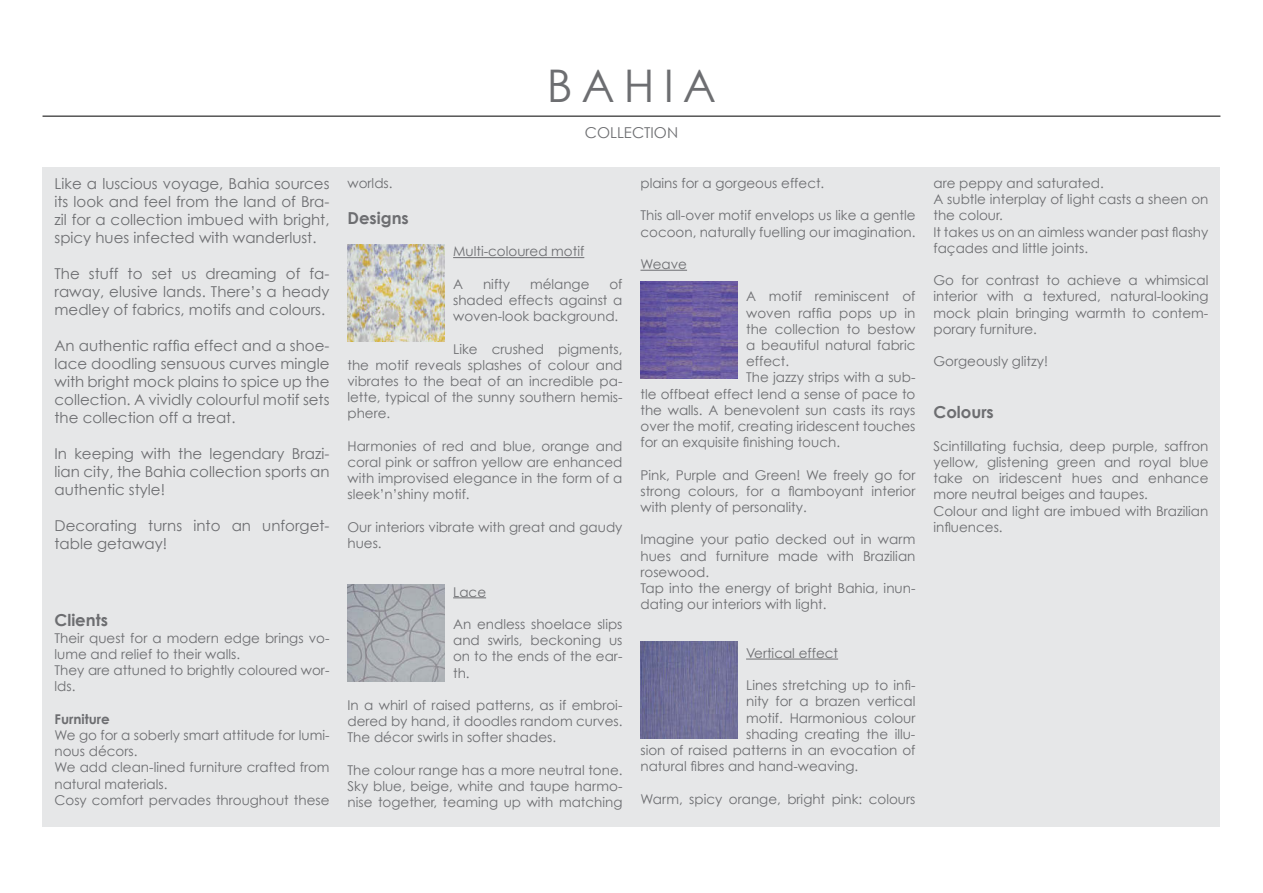
<style>
.page{position:relative;width:1263px;height:893px;background:#fff}
.page>*{position:absolute;margin:0;border:0;box-sizing:border-box;transform-origin:0 0}
.t1{font:45px "Century Gothic";letter-spacing:.2em;color:#6d6e71}
.t2{font:700 16.5px "Century Gothic";color:#6d6e71}
.t3{font:15px/18px "Century Gothic";color:#6d6e71;text-align:justify}
.t4{font:13.5px/16.2px "Century Gothic";color:#6d6e71;text-align:justify}
.t5{font:700 13.5px "Century Gothic";color:#6d6e71}
</style>
<div class="page">
<div style="left:43px;top:167px;width:1177px;height:659px;background:#e6e7e8"></div>
<hr style="left:43px;top:116px;width:1177px;height:1px;background:#000">
<hr style="left:453px;top:257px;width:131px;height:1px;background:#6d6e71">
<hr style="left:453px;top:597px;width:33px;height:1px;background:#6d6e71">
<hr style="left:640px;top:270px;width:47px;height:1px;background:#6d6e71">
<hr style="left:746px;top:659px;width:92px;height:1px;background:#6d6e71">
<img style="left:347px;top:244px;width:98px;height:98px">
<img style="left:347px;top:585px;width:98px;height:97px">
<img style="left:640px;top:281px;width:98px;height:97px">
<img style="left:640px;top:641px;width:98px;height:97px">
<p class="t3" style="left:55px;top:174px;width:276px">Like a luscious voyage, Bahia sources its look and feel from the land of Bra&shy;zil for a collection imbued with bright, spicy hues infected with wanderlust.</p>
<p class="t3" style="left:55px;top:264px;width:276px">The stuff to set us dreaming of fa&shy;raway, elusive lands. There’s a heady medley of fabrics, motifs and colours.</p>
<p class="t3" style="left:55px;top:336px;width:276px">An authentic raffia effect and a shoe&shy;lace doodling sensuous curves mingle with bright mock plains to spice up the collection. A vividly colourful motif sets the collection off a treat.</p>
<p class="t3" style="left:55px;top:444px;width:276px">In keeping with the legendary Brazi&shy;lian city, the Bahia collection sports an authentic style!</p>
<p class="t3" style="left:55px;top:516px;width:276px">Decorating turns into an unforget&shy;table getaway!</p>
<p class="t2" style="left:55px;top:610px;width:55px">Clients</p>
<p class="t4" style="left:55px;top:629px;width:276px;text-align:left">Their quest for a modern edge brings vo&shy;lume and relief to their walls.<br>They are attuned to brightly coloured wor&shy;lds.</p>
<p class="t5" style="left:55px;top:710px;width:57px">Furniture</p>
<p class="t4" style="left:55px;top:727px;width:276px;text-align:left">We go for a soberly smart attitude for lumi&shy;nous décors.<br>We add clean-lined furniture crafted from natural materials.<br>Cosy comfort pervades throughout these</p>
<h1 class="t1" style="left:547px;top:59px;width:171px">BAHIA</h1>
<p class="t3" style="left:585px;top:124px;width:95px">COLLECTION</p>
<p class="t4" style="left:347px;top:175px;width:47px">worlds.</p>
<p class="t2" style="left:347px;top:208px;width:63px">Designs</p>
<p class="t4" style="left:453px;top:243px;width:133px">Multi-coloured motif</p>
<p class="t4" style="left:453px;top:276px;width:11px">A</p>
<p class="t4" style="left:483px;top:276px;width:28px">nifty</p>
<p class="t4" style="left:530px;top:276px;width:61px">mélange</p>
<p class="t4" style="left:453px;top:276px;width:171px;text-indent:156px">of shaded effects against a woven-look background.</p>
<p class="t4" style="left:347px;top:340px;width:276px;text-indent:106px">Like crushed pigments, the motif reveals splashes of colour and vibrates to the beat of an incredible pa&shy;lette, typical of the sunny southern hemis&shy;phere.</p>
<p class="t4" style="left:347px;top:438px;width:276px">Harmonies of red and blue, orange and coral pink or saffron yellow are enhanced with improvised elegance in the form of a sleek’n’shiny motif.</p>
<p class="t4" style="left:347px;top:519px;width:276px">Our interiors vibrate with great and gaudy hues.</p>
<p class="t4" style="left:453px;top:583px;width:34px">Lace</p>
<p class="t4" style="left:453px;top:616px;width:171px">An endless shoelace slips and swirls, beckoning us on to the ends of the ear&shy;th.</p>
<p class="t4" style="left:347px;top:697px;width:276px">In a whirl of raised patterns, as if embroi&shy;dered by hand, it doodles random curves.<br>The décor swirls in softer shades.</p>
<p class="t4" style="left:347px;top:762px;width:276px">The colour range has a more neutral tone.<br>Sky blue, beige, white and taupe harmo&shy;nise together, teaming up with matching</p>
<p class="t4" style="left:640px;top:175px;width:185px">plains for a gorgeous effect.</p>
<p class="t4" style="left:640px;top:207px;width:276px">This all-over motif envelops us like a gentle cocoon, naturally fuelling our imagination.</p>
<p class="t4" style="left:640px;top:256px;width:48px">Weave</p>
<p class="t4" style="left:746px;top:288px;width:171px">A motif reminiscent of</p>
<p class="t4" style="left:746px;top:304px;width:171px">woven raffia pops up in</p>
<p class="t4" style="left:746px;top:321px;width:171px">the collection to bestow</p>
<p class="t4" style="left:746px;top:337px;width:171px">a beautiful natural fabric</p>
<p class="t4" style="left:746px;top:353px;width:45px">effect.</p>
<p class="t4" style="left:746px;top:369px;width:171px">The jazzy strips with a sub-</p>
<p class="t4" style="left:640px;top:385px;width:276px">tle offbeat effect lend a sense of pace to</p>
<p class="t4" style="left:640px;top:402px;width:276px">the walls. A benevolent sun casts its rays</p>
<p class="t4" style="left:640px;top:418px;width:276px">over the motif, creating iridescent touches</p>
<p class="t4" style="left:640px;top:434px;width:201px">for an exquisite finishing touch.</p>
<p class="t4" style="left:640px;top:466px;width:276px">Pink, Purple and Green! We freely go for strong colours, for a flamboyant interior with plenty of personality.</p>
<p class="t4" style="left:640px;top:531px;width:276px;text-align:left">Imagine your patio decked out in warm hues and furniture made with Brazilian rosewood.<br>Tap into the energy of bright Bahia, inun&shy;dating our interiors with light.</p>
<p class="t4" style="left:746px;top:645px;width:93px">Vertical effect</p>
<p class="t4" style="left:746px;top:677px;width:171px">Lines stretching up to infi-</p>
<p class="t4" style="left:746px;top:693px;width:171px">nity for a brazen vertical</p>
<p class="t4" style="left:746px;top:709px;width:171px">motif. Harmonious colour</p>
<p class="t4" style="left:746px;top:726px;width:171px">shading creating the illu-</p>
<p class="t4" style="left:640px;top:742px;width:276px">sion of raised patterns in an evocation of</p>
<p class="t4" style="left:640px;top:758px;width:219px">natural fibres and hand-weaving.</p>
<p class="t4" style="left:640px;top:790px;width:276px">Warm, spicy orange, bright pink: colours</p>
<p class="t4" style="left:933px;top:175px;width:276px;text-align:left">are peppy and saturated.<br>A subtle interplay of light casts a sheen on the colour.<br>It takes us on an aimless wander past flashy façades and little joints.</p>
<p class="t4" style="left:933px;top:272px;width:276px">Go for contrast to achieve a whimsical interior with a textured, natural-looking mock plain bringing warmth to contem&shy;porary furniture.</p>
<p class="t4" style="left:933px;top:353px;width:116px">Gorgeously glitzy!</p>
<p class="t2" style="left:933px;top:402px;width:62px">Colours</p>
<p class="t4" style="left:933px;top:438px;width:276px;text-align:left">Scintillating fuchsia, deep purple, saffron yellow, glistening green and royal blue take on iridescent hues and enhance more neutral beiges and taupes.<br>Colour and light are imbued with Brazilian influences.</p>
</div>
